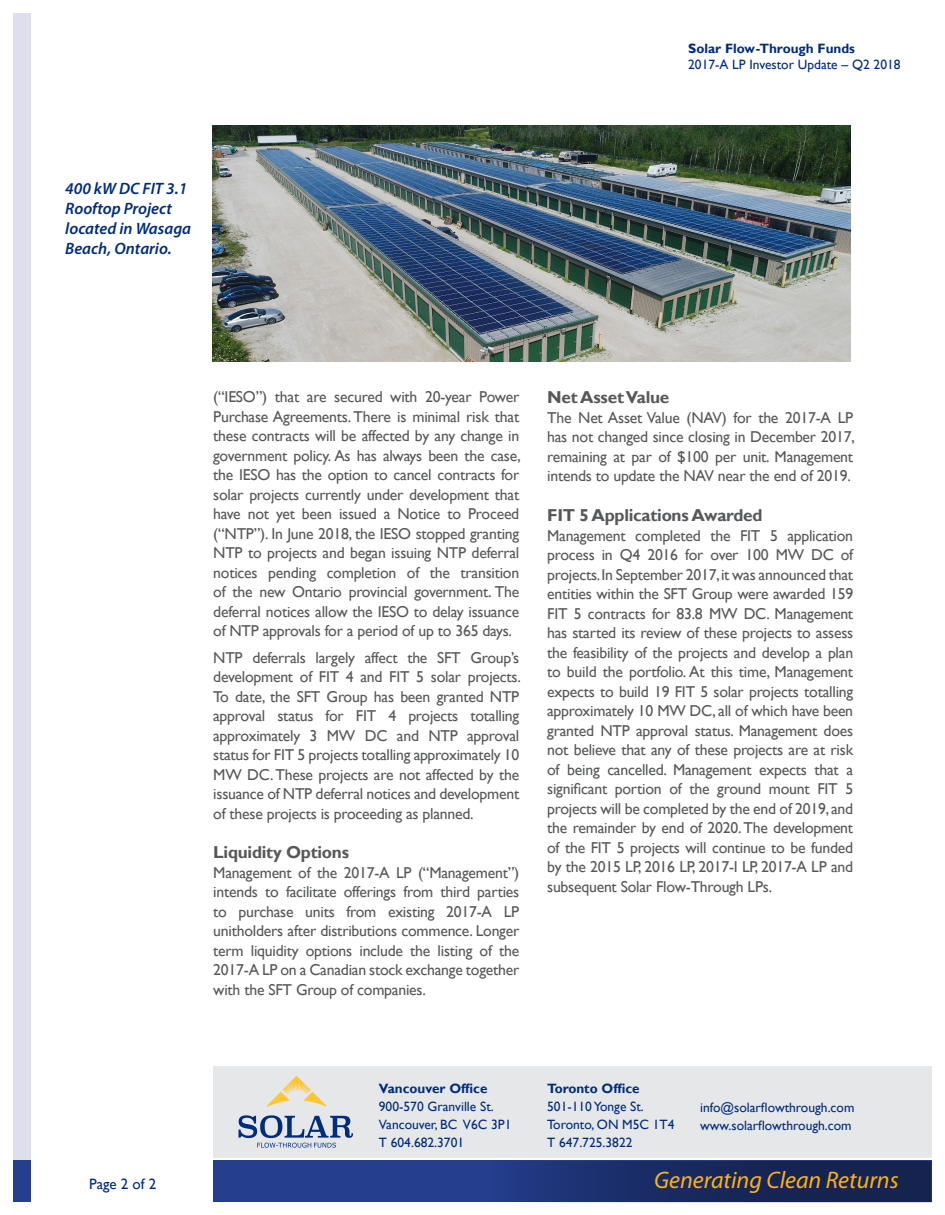
<style>
.page{position:relative;width:945px;height:1215px;background:#fff}
.page>*{position:absolute;margin:0;border:0;box-sizing:border-box;transform-origin:0 0}
.t1{font:italic 24px "Myriad Pro";color:#fbb416}
.t2{font:700 17.25px "Gill Sans";letter-spacing:-.015em;color:#57585a}
.t3{font:italic 600 16.5px/19.8px "Myriad Pro";color:#002c7d}
.t4{font:15.75px/19.5px "Gill Sans";letter-spacing:-.015em;color:#57585a;text-align:justify}
.t5{font:15px "Gill Sans";color:#002c7d}
.t6{font:13.5px "Gill Sans";color:#002c7d}
.t7{font:700 13.5px "Gill Sans";color:#002c7d}
</style>
<div class="page">
<div style="left:213px;top:1067px;width:719px;height:91px;background:#e6e7e9"></div>
<div style="left:14px;top:14px;width:18px;height:1147px;background:#dedfed"></div>
<div style="left:213px;top:1160px;width:719px;height:42px;background:#253f8e"></div>
<svg style="left:518px;top:1161px;width:414px;height:41px;background:#18295e"></svg>
<div style="left:14px;top:1160px;width:18px;height:42px;background:#253f8e"></div>
<svg style="left:267px;top:1076px;width:59px;height:31px"></svg>
<svg style="left:239px;top:1115px;width:114px;height:33px"></svg>
<img style="left:213px;top:125px;width:637px;height:236px">
<p class="t3" style="left:65px;top:179px;width:127px">400 kW DC FIT 3.1<br>Rooftop Project located in Wasaga<br>Beach, Ontario.</p>
<p class="t7" style="left:688px;top:40px;width:168px">Solar Flow-Through Funds</p>
<p class="t6" style="left:688px;top:57px;width:214px">2017-A LP Investor Update – Q2 2018</p>
<p class="t4" style="left:213px;top:388px;width:309px">(“IESO”) that are secured with 20-year Power Purchase Agreements. There is minimal risk that these contracts will be affected by any change in government policy. As has always been the case, the IESO has the option to cancel contracts for solar projects currently under development that have not yet been issued a Notice to Proceed (“NTP”). In June 2018, the IESO stopped granting NTP to projects and began issuing NTP deferral notices pending completion of the transition of the new Ontario provincial government. The deferral notices allow the IESO to delay issuance of NTP approvals for a period of up to 365 days.</p>
<p class="t4" style="left:213px;top:648px;width:309px">NTP deferrals largely affect the SFT Group’s development of FIT 4 and FIT 5 solar projects.<br>To date, the SFT Group has been granted NTP approval status for FIT 4 projects totalling approximately 3 MW DC and NTP approval status for FIT 5 projects totalling approximately 10<br>MW DC. These projects are not affected by the issuance of NTP deferral notices and development of these projects is proceeding as planned.</p>
<p class="t2" style="left:213px;top:842px;width:137px">Liquidity Options</p>
<p class="t4" style="left:213px;top:863px;width:308px">Management of the 2017-A LP (“Management”) intends to facilitate offerings from third parties to purchase units from existing 2017-A LP unitholders after distributions commence. Longer term liquidity options include the listing of the 2017-A LP on a Canadian stock exchange together with the SFT Group of companies.</p>
<p class="t2" style="left:547px;top:387px;width:124px">Net Asset Value</p>
<p class="t4" style="left:547px;top:408px;width:309px">The Net Asset Value (NAV) for the 2017-A LP has not changed since closing in December 2017, remaining at par of $100 per unit. Management intends to update the NAV near the end of 2019.</p>
<p class="t2" style="left:547px;top:505px;width:217px">FIT 5 Applications Awarded</p>
<p class="t4" style="left:547px;top:526px;width:308px">Management completed the FIT 5 application process in Q4 2016 for over 100 MW DC of projects. In September 2017, it was announced that entities within the SFT Group were awarded 159<br>FIT 5 contracts for 83.8 MW DC. Management has started its review of these projects to assess the feasibility of the projects and develop a plan to build the portfolio. At this time, Management expects to build 19 FIT 5 solar projects totalling approximately 10 MW DC, all of which have been granted NTP approval status. Management does not believe that any of these projects are at risk of being cancelled. Management expects that a significant portion of the ground mount FIT 5 projects will be completed by the end of 2019, and the remainder by end of 2020. The development of the FIT 5 projects will continue to be funded by the 2015 LP, 2016 LP, 2017-I LP, 2017-A LP and subsequent Solar Flow-Through LPs.</p>
<p class="t7" style="left:379px;top:1080px;width:110px">Vancouver Office</p>
<p class="t6" style="left:379px;top:1098px;width:116px">900-570 Granville St.</p>
<p class="t6" style="left:379px;top:1116px;width:134px">Vancouver, BC V6C 3P1</p>
<p class="t6" style="left:379px;top:1134px;width:87px">T 604.682.3701</p>
<p class="t7" style="left:547px;top:1080px;width:94px">Toronto Office</p>
<p class="t6" style="left:547px;top:1098px;width:98px">501-110 Yonge St.</p>
<p class="t6" style="left:547px;top:1116px;width:129px">Toronto, ON M5C 1T4</p>
<p class="t6" style="left:547px;top:1134px;width:87px">T 647.725.3822</p>
<p class="t6" style="left:700px;top:1099px;width:156px">info@solarflowthrough.com</p>
<p class="t6" style="left:700px;top:1117px;width:153px">www.solarflowthrough.com</p>
<p class="t5" style="left:89px;top:1176px;width:69px">Page 2 of 2</p>
<p class="t1" style="left:654px;top:1167px;width:246px">Generating Clean Returns</p>
</div>
